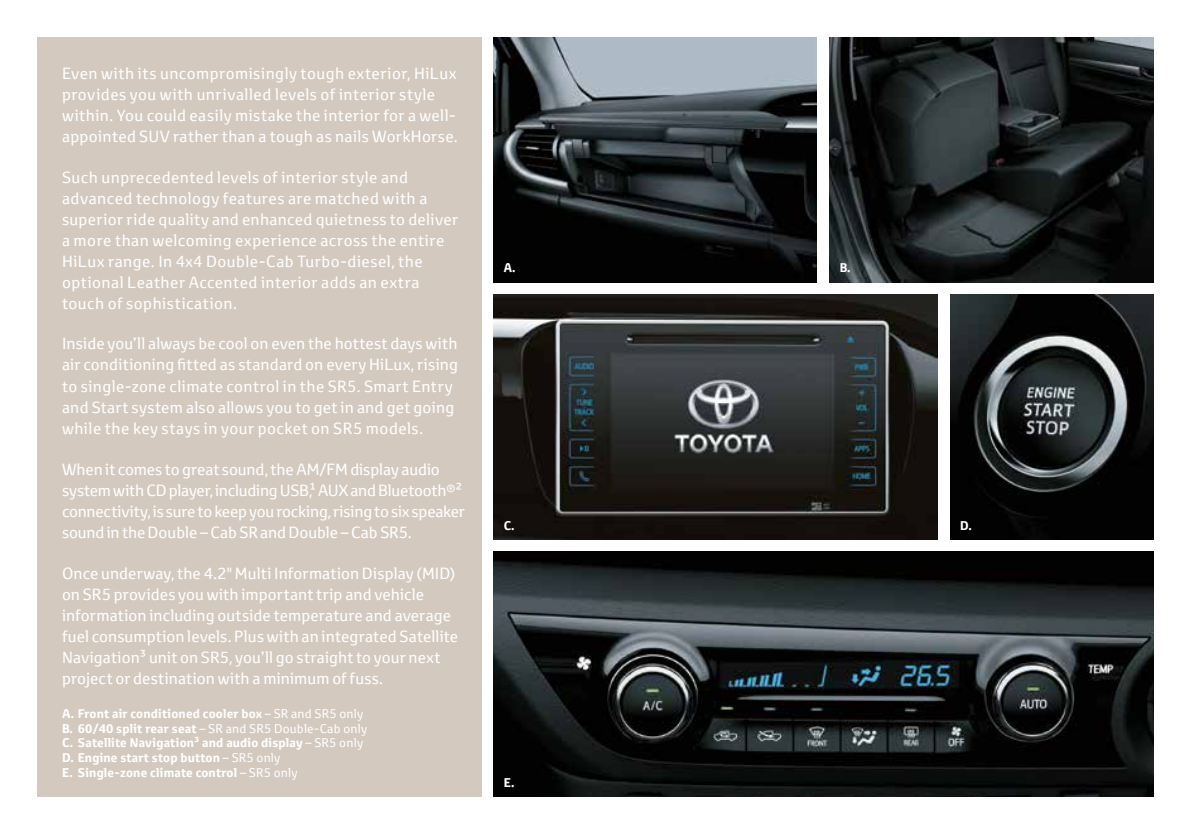
<style>
.page{position:relative;width:1191px;height:834px;background:#fff}
.page>*{position:absolute;margin:0;border:0;box-sizing:border-box;transform-origin:0 0}
.t1{font:15.75px/21px "Toyota Text";letter-spacing:.02em;color:#fff}
.t2{font:15.75px/21px "Toyota Text";letter-spacing:-.01em;color:#fff}
.t3{font:700 12.25px/14.7px "Toyota Text";letter-spacing:.015em;color:#fff}
.s1{font-weight:400}
</style>
<div class="page">
<div style="left:37px;top:37px;width:444px;height:759px;background:#d3c9bf"></div>
<img style="left:950px;top:294px;width:203px;height:245px">
<img style="left:830px;top:37px;width:323px;height:245px">
<img style="left:494px;top:37px;width:322px;height:245px">
<img style="left:494px;top:551px;width:659px;height:245px">
<img style="left:494px;top:294px;width:444px;height:245px">
<p class="t1" style="left:62px;top:62px;width:397px">Even with its uncompromisingly tough exterior, HiLux provides you with unrivalled levels of interior style within. You could easily mistake the interior for a well&shy;appointed SUV rather than a tough as nails WorkHorse.</p>
<p class="t1" style="left:62px;top:166px;width:397px">Such unprecedented levels of interior style and advanced technology features are matched with a superior ride quality and enhanced quietness to deliver a more than welcoming experience across the entire HiLux range. In 4x4 Double-Cab Turbo-diesel, the optional Leather Accented interior adds an extra touch of sophistication.</p>
<p class="t1" style="left:62px;top:333px;width:397px">Inside you’ll always be cool on even the hottest days with air conditioning fitted as standard on every HiLux, rising to single-zone climate control in the SR5. Smart Entry and Start system also allows you to get in and get going while the key stays in your pocket on SR5 models.</p>
<p class="t2" style="left:62px;top:458px;width:404px">When it comes to great sound, the AM/FM display audio system with CD player, including USB,1 AUX and Bluetooth®2 connectivity, is sure to keep you rocking, rising to six speaker sound in the Double – Cab SR and Double – Cab SR5.</p>
<p class="t1" style="left:62px;top:562px;width:398px">Once underway, the 4.2" Multi Information Display (MID) on SR5 provides you with important trip and vehicle information including outside temperature and average fuel consumption levels. Plus with an integrated Satellite Navigation3 unit on SR5, you’ll go straight to your next project or destination with a minimum of fuss.</p>
<p class="t3" style="left:62px;top:706px;width:306px">A. Front air conditioned cooler box <span class="s1">– SR and SR5 only </span>B. 60/40 split rear seat <span class="s1">– SR and SR5 Double-Cab only </span>C. Satellite Navigation3 and audio display <span class="s1">– SR5 only </span>D. Engine start stop button <span class="s1">– SR5 only<br></span>E. Single-zone climate control <span class="s1">– SR5 only</span></p>
<p class="t3" style="left:504px;top:260px;width:13px">A.</p>
<p class="t3" style="left:840px;top:260px;width:12px">B.</p>
<p class="t3" style="left:504px;top:517px;width:12px">C.</p>
<p class="t3" style="left:960px;top:517px;width:13px">D.</p>
<p class="t3" style="left:504px;top:775px;width:12px">E.</p>
</div>
